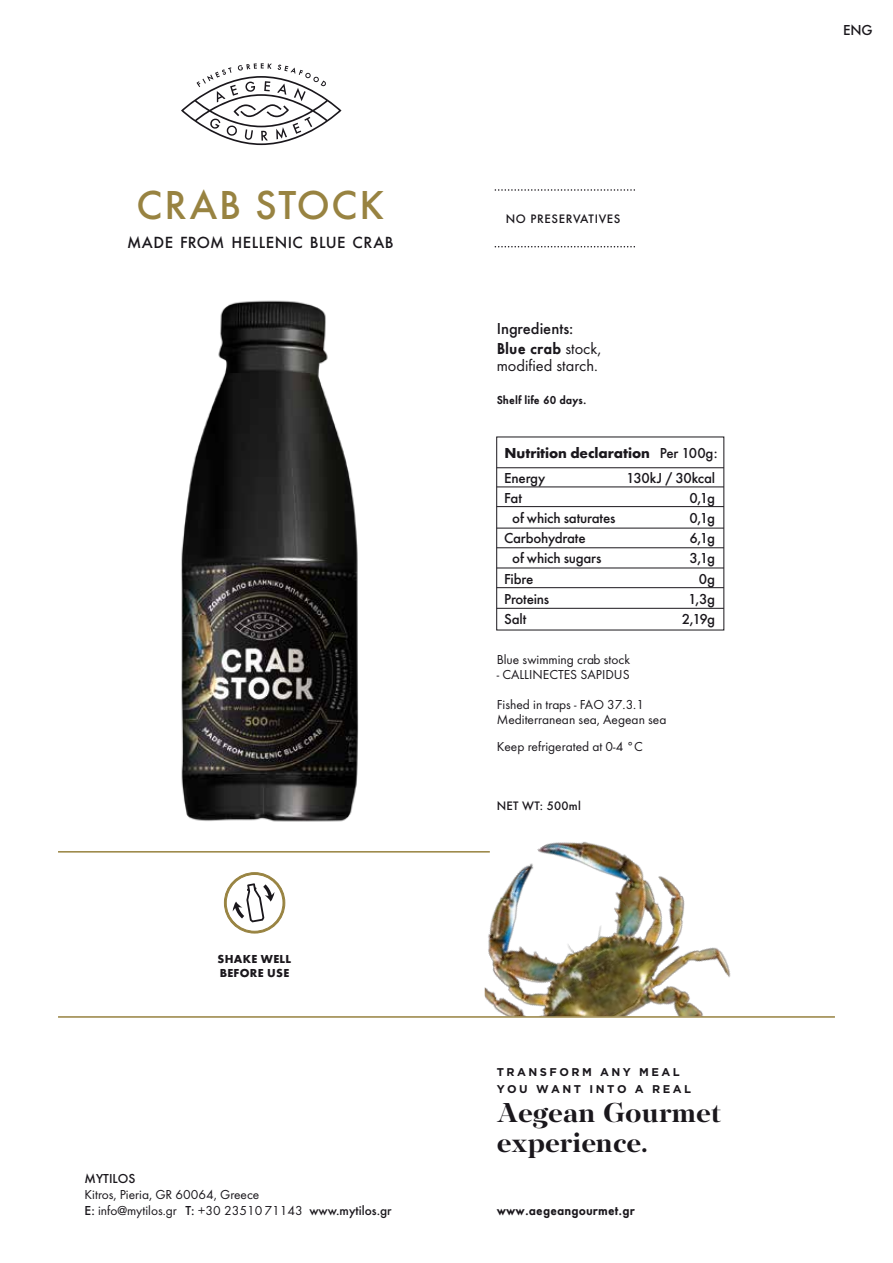
<style>
.page{position:relative;width:893px;height:1263px;background:#fff}
.page>*{position:absolute;margin:0;border:0;box-sizing:border-box;transform-origin:0 0}
.t1{font:500 42px "Futura Greek";letter-spacing:.045em;color:#988341}
.t2{font:700 28.2px/29.2px "PF Regal Display Pro";color:#1a171c}
.t3{font:500 16.8px "Futura Greek";letter-spacing:.03em;color:#1a171c}
.t4{font:500 16.5px/20.2px "Futura Greek";color:#1a171c}
.t5{font:16.5px "Futura Greek";color:#1a171c}
.t6{font:500 15px "Futura Greek";letter-spacing:-.015em;color:#1a171c}
.t7{font:700 15px "Futura Greek";letter-spacing:-.01em;color:#1a171c}
.t8{font:13.5px/15px "Futura Greek";color:#1a171c}
.t9{font:600 13.5px "Futura Greek";color:#1a171c}
.t10{font:500 13.5px "Futura Greek";color:#1a171c}
.t11{font:500 12.75px "Futura Greek";letter-spacing:.05em;color:#1a171c}
.t12{font:500 12.75px "Futura Greek";letter-spacing:.02em;color:#1a171c}
.t13{font:700 12px/14.4px "Futura Greek";letter-spacing:.02em;color:#1a171c}
.t14{font:600 12px "Futura Greek";color:#1a171c}
.t15{font:700 11.25px/17.2px "Gotham Greek";letter-spacing:.22em;color:#1a171c}
.s1{font-weight:500}
.s2{font-weight:600}
.s3{font-weight:400}
</style>
<div class="page">
<hr style="left:58px;top:851px;width:432px;height:1px;background:#988341">
<hr style="left:58px;top:1016px;width:777px;height:2px;background:#988341">
<svg style="left:181px;top:63px;width:160px;height:82px"></svg>
<svg style="left:495px;top:189px;width:140px;height:2px"></svg>
<svg style="left:495px;top:246px;width:140px;height:1px"></svg>
<svg style="left:224px;top:872px;width:61px;height:61px"></svg>
<img style="left:103px;top:300px;width:313px;height:553px">
<img style="left:485px;top:841px;width:246px;height:175px">
<hr style="left:497px;top:486px;width:227px;height:1px;background:#1a171c">
<hr style="left:497px;top:506px;width:227px;height:1px;background:#1a171c">
<hr style="left:497px;top:528px;width:227px;height:1px;background:#1a171c">
<hr style="left:497px;top:547px;width:227px;height:1px;background:#1a171c">
<hr style="left:497px;top:568px;width:227px;height:1px;background:#1a171c">
<hr style="left:497px;top:587px;width:227px;height:1px;background:#1a171c">
<hr style="left:497px;top:608px;width:227px;height:1px;background:#1a171c">
<hr style="left:497px;top:467px;width:227px;height:1px;background:#1a171c">
<h1 class="t1" style="left:137px;top:180px;width:249px">CRAB STOCK</h1>
<p class="t3" style="left:127px;top:233px;width:268px">MADE FROM HELLENIC BLUE CRAB</p>
<p class="t13" style="left:218px;top:952px;width:75px">SHAKE WELL<br>BEFORE USE</p>
<p class="t10" style="left:85px;top:1170px;width:52px">MYTILOS</p>
<p class="t8" style="left:85px;top:1187px;width:309px;line-height:16.2px">Kitros, Pieria, GR 60064, Greece<br><span class="s1">E:</span> info@mytilos.gr <span class="s1">T:</span> +30 23510 71143 <span class="s1">www.mytilos.gr</span></p>
<p class="t11" style="left:506px;top:211px;width:116px">NO PRESERVATIVES</p>
<p class="t4" style="left:497px;top:318px;width:106px">Ingredients:<br><span class="s2">Blue crab</span> <span class="s3">stock,</span></p>
<p class="t5" style="left:497px;top:357px;width:103px">modified starch.</p>
<p class="t14" style="left:497px;top:392px;width:91px">Shelf life 60 days.</p>
<p class="t7" style="left:504px;top:444px;width:215px">Nutrition declaration <span class="s1">Per 100g:</span></p>
<p class="t6" style="left:504px;top:470px;width:43px">Energy</p>
<p class="t6" style="left:626px;top:470px;width:90px">130kJ / 30kcal</p>
<p class="t6" style="left:504px;top:490px;width:19px">Fat</p>
<p class="t6" style="left:689px;top:490px;width:27px">0,1g</p>
<p class="t6" style="left:512px;top:510px;width:105px">of which saturates</p>
<p class="t6" style="left:689px;top:510px;width:27px">0,1g</p>
<p class="t6" style="left:504px;top:530px;width:83px">Carbohydrate</p>
<p class="t6" style="left:689px;top:530px;width:27px">6,1g</p>
<p class="t6" style="left:512px;top:550px;width:91px">of which sugars</p>
<p class="t6" style="left:690px;top:550px;width:27px">3,1g</p>
<p class="t6" style="left:504px;top:570px;width:31px">Fibre</p>
<p class="t6" style="left:699px;top:570px;width:18px">0g</p>
<p class="t6" style="left:504px;top:590px;width:47px">Proteins</p>
<p class="t6" style="left:688px;top:590px;width:28px">1,3g</p>
<p class="t6" style="left:504px;top:610px;width:24px">Salt</p>
<p class="t6" style="left:682px;top:610px;width:35px">2,19g</p>
<p class="t8" style="left:497px;top:652px;width:135px">Blue swimming crab stock</p>
<p class="t8" style="left:497px;top:667px;width:134px">- CALLINECTES SAPIDUS</p>
<p class="t8" style="left:497px;top:697px;width:171px">Fished in traps - FAO 37.3.1<br>Mediterranean sea, Aegean sea</p>
<p class="t8" style="left:497px;top:739px;width:148px">Keep refrigerated at 0-4 °C</p>
<p class="t12" style="left:497px;top:798px;width:86px">NET WT: 500ml</p>
<p class="t15" style="left:497px;top:1063px;width:196px">TRANSFORM ANY MEAL<br>YOU WANT INTO A REAL</p>
<h2 class="t2" style="left:497px;top:1099px;width:226px">Aegean Gourmet experience.</h2>
<p class="t9" style="left:497px;top:1203px;width:140px">www.aegeangourmet.gr</p>
<p class="t6" style="left:843px;top:21px;width:31px">ENG</p>
</div>
